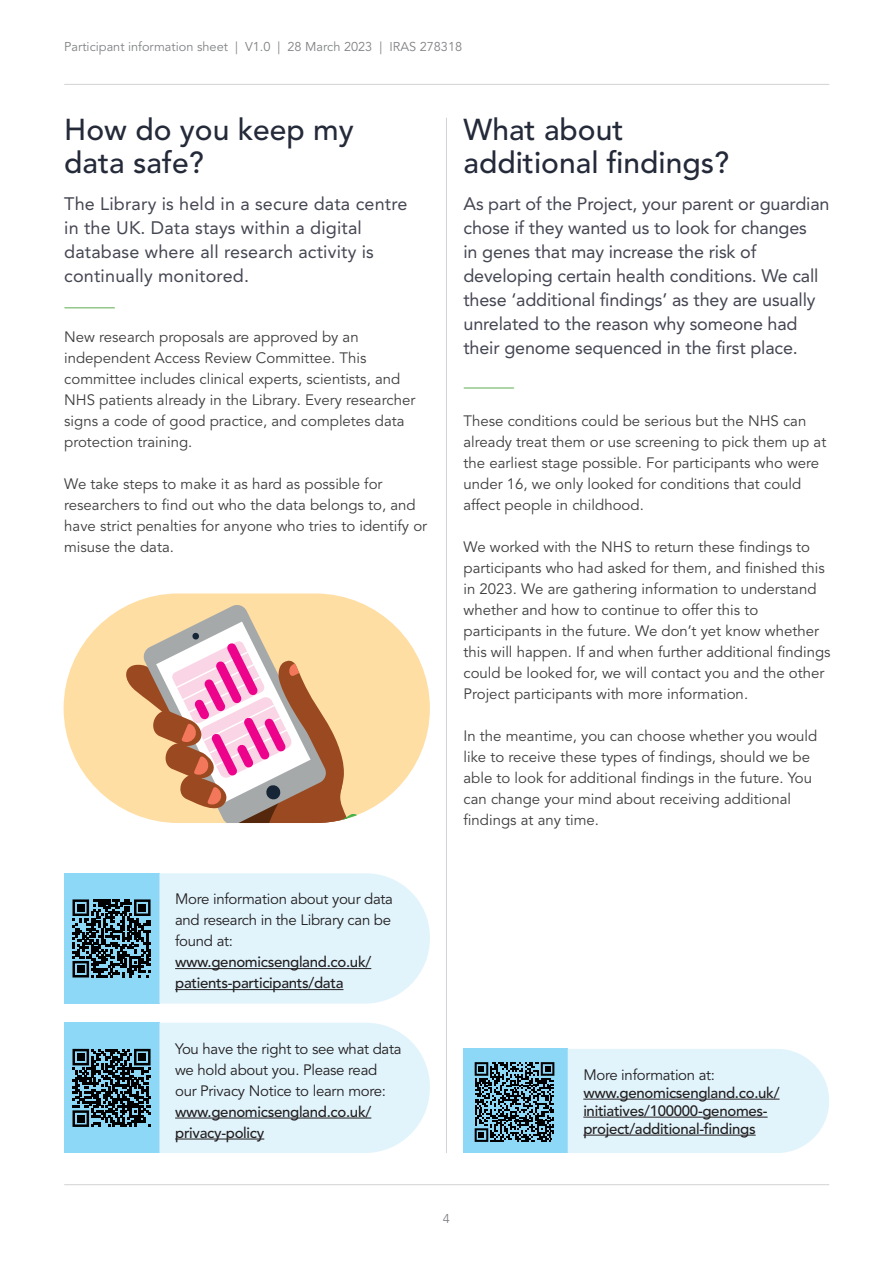
<style>
.page{position:relative;width:893px;height:1263px;background:#fff}
.page>*{position:absolute;margin:0;border:0;box-sizing:border-box;transform-origin:0 0}
.Description{font:500 30px/33px "Avenir LT Pro";color:#242a39}
.Description-2{font:18px/24px "Avenir LT Pro";letter-spacing:-.01em;color:#444652}
.Description-3{font:18px/24px "Avenir LT Pro";letter-spacing:.01em;color:#444652}
.Description-4{font:15px/21px "Avenir LT Pro";color:#3e3e3f}
.Description-5{font:15px/21px "Avenir LT Pro";letter-spacing:-.02em;color:#231f20}
.Description-6{font:500 15px/18px "Avenir LT Pro";letter-spacing:-.02em;color:#231f20}
.t1{font:12.75px "Avenir LT Pro";color:#808285}
.s1{font-weight:500}
.s2{font-weight:400}
</style>
<div class="page">
<hr style="left:64px;top:84px;width:765px;height:1px;background:#d1d2d4">
<hr style="left:64px;top:1184px;width:765px;height:1px;background:#d1d2d4">
<hr style="left:65px;top:307px;width:49px;height:1px;background:#92c889">
<hr style="left:446px;top:118px;width:1px;height:1035px;background:#d1d2d4">
<div style="left:463px;top:1049px;width:105px;height:104px;background:#8dd7f7"></div>
<div style="left:64px;top:1023px;width:95px;height:130px;background:#8dd7f7"></div>
<div style="left:64px;top:873px;width:95px;height:130px;background:#8dd7f7"></div>
<div style="left:568px;top:1049px;width:261px;height:104px;background:#e1f4fc"></div>
<div style="left:159px;top:1023px;width:271px;height:130px;background:#e1f4fc"></div>
<svg style="left:159px;top:873px;width:271px;height:130px;background:#e2f4fb"></svg>
<hr style="left:583px;top:1099px;width:197px;height:1px;background:#231f20">
<hr style="left:583px;top:1117px;width:185px;height:1px;background:#231f20">
<hr style="left:583px;top:1135px;width:173px;height:1px;background:#231f20">
<hr style="left:175px;top:1118px;width:196px;height:1px;background:#231f20">
<hr style="left:175px;top:1139px;width:89px;height:1px;background:#231f20">
<hr style="left:175px;top:968px;width:196px;height:1px;background:#231f20">
<hr style="left:175px;top:989px;width:168px;height:1px;background:#231f20">
<div style="left:64px;top:593px;width:366px;height:230px;background:#ffdea4;border-radius:115px"></div>
<svg style="left:126px;top:603px;width:243px;height:220px"></svg>
<svg style="left:475px;top:1062px;width:79px;height:80px"></svg>
<svg style="left:72px;top:1048px;width:79px;height:79px"></svg>
<svg style="left:73px;top:1049px;width:78px;height:78px"></svg>
<div style="left:77px;top:1053px;width:7px;height:8px;background:#000001"></div>
<div style="left:139px;top:1053px;width:7px;height:8px;background:#000001"></div>
<div style="left:77px;top:1115px;width:7px;height:7px;background:#000001"></div>
<svg style="left:72px;top:899px;width:77px;height:79px"></svg>
<svg style="left:73px;top:899px;width:78px;height:78px"></svg>
<div style="left:77px;top:904px;width:7px;height:7px;background:#000001"></div>
<div style="left:139px;top:904px;width:7px;height:7px;background:#000001"></div>
<div style="left:77px;top:966px;width:7px;height:7px;background:#000001"></div>
<hr style="left:464px;top:387px;width:50px;height:2px;background:#92c889">
<p class="t1" style="left:64px;top:39px;width:400px">Participant information sheet | V1.0 | 28 March 2023 | IRAS 278318</p>
<p class="Description" style="left:64px;top:114px;width:291px">How do you keep my data safe?</p>
<p class="Description-3" style="left:64px;top:192px;width:345px">The Library is held in a secure data centre in the UK. Data stays within a digital database where all research activity is continually monitored.</p>
<p class="Description-4" style="left:64px;top:326px;width:353px">New research proposals are approved by an independent Access Review Committee. This committee includes clinical experts, scientists, and NHS patients already in the Library. Every researcher signs a code of good practice, and completes data protection training.</p>
<p class="Description-4" style="left:64px;top:473px;width:365px">We take steps to make it as hard as possible for researchers to find out who the data belongs to, and have strict penalties for anyone who tries to identify or misuse the data.</p>
<p class="Description-5" style="left:175px;top:889px;width:219px">More information about your data and research in the Library can be found at: <span class="s1">www.genomicsengland.co.uk/ patients-participants/data</span></p>
<p class="Description-5" style="left:175px;top:1038px;width:228px">You have the right to see what data we hold about you. Please read our Privacy Notice to learn more: <span class="s1">www.genomicsengland.co.uk/ privacy-policy</span></p>
<p class="Description" style="left:463px;top:114px;width:267px">What about additional findings?</p>
<p class="Description-2" style="left:463px;top:192px;width:368px">As part of the Project, your parent or guardian chose if they wanted us to look for changes<br>in genes that may increase the risk of developing certain health conditions. We call these ‘additional findings’ as they are usually unrelated to the reason why someone had their genome sequenced in the first place.</p>
<p class="Description-4" style="left:463px;top:410px;width:364px">These conditions could be serious but the NHS can already treat them or use screening to pick them up at the earliest stage possible. For participants who were under 16, we only looked for conditions that could affect people in childhood.</p>
<p class="Description-4" style="left:463px;top:536px;width:369px">We worked with the NHS to return these findings to participants who had asked for them, and finished this in 2023. We are gathering information to understand whether and how to continue to offer this to participants in the future. We don’t yet know whether this will happen. If and when further additional findings could be looked for, we will contact you and the other Project participants with more information.</p>
<p class="Description-4" style="left:463px;top:725px;width:355px">In the meantime, you can choose whether you would like to receive these types of findings, should we be able to look for additional findings in the future. You can change your mind about receiving additional findings at any time.</p>
<p class="Description-6" style="left:583px;top:1066px;width:198px"><span class="s2">More information at: </span>www.genomicsengland.co.uk/ initiatives/100000-genomes&shy;project/additional-findings</p>
<p class="t1" style="left:443px;top:1211px;width:9px">4</p>
</div>
